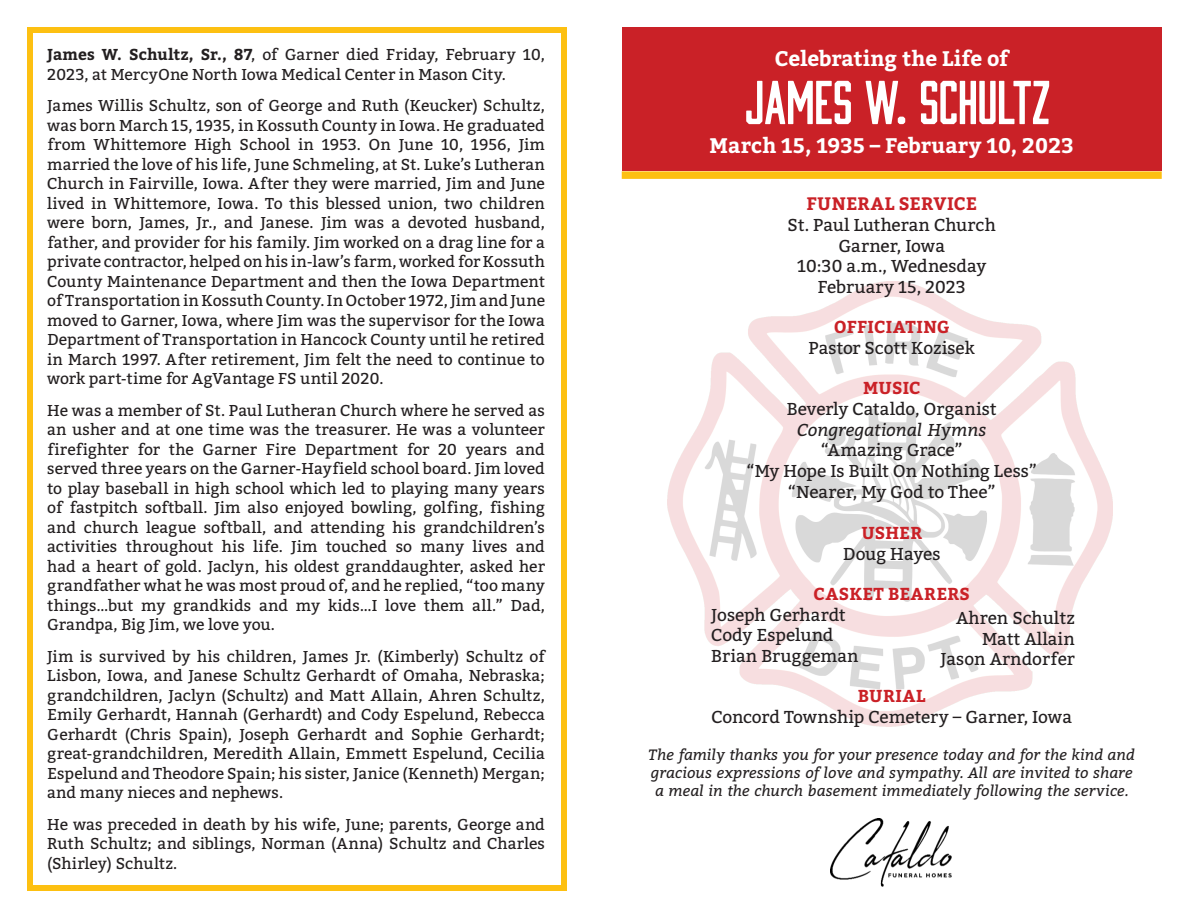
<style>
.page{position:relative;width:1188px;height:918px;background:#fff}
.page>*{position:absolute;margin:0;border:0;box-sizing:border-box;transform-origin:0 0}
.t1{font:57px "Abolition Round";letter-spacing:-.005em;color:#fff}
.t2{font:700 21px "Bitter";color:#fff}
.t3{font:700 18px "Bitter";letter-spacing:.015em;color:#ca2127}
.t4{font:17.25px/20.7px "Bitter";color:#231f20;text-align:right}
.t5{font:700 17.25px "Bitter";letter-spacing:.02em;color:#ca2127}
.t6{font:italic 17.25px "Bitter";letter-spacing:-.005em;color:#231f20}
.t7{font:15.75px/19.5px "Bitter";letter-spacing:.005em;color:#231f20;text-align:justify}
.t8{font:italic 15px/18px "Bitter";color:#231f20}
.s1{font-weight:700}
</style>
<div class="page">
<img style="left:667px;top:282px;width:445px;height:445px">
<div style="left:27px;top:27px;width:540px;height:864px;border:6px solid #fdc011"></div>
<div style="left:622px;top:27px;width:540px;height:144px;background:#ca2127"></div>
<img style="left:831px;top:818px;width:121px;height:69px">
<div style="left:622px;top:171px;width:540px;height:8px;background:#fdc011"></div>
<p class="t7" style="left:47px;top:45px;width:499px"><span class="s1">James W. Schultz, Sr., 87</span>, of Garner died Friday, February 10,<br>2023, at MercyOne North Iowa Medical Center in Mason City.</p>
<p class="t7" style="left:47px;top:96px;width:499px">James Willis Schultz, son of George and Ruth (Keucker) Schultz, was born March 15, 1935, in Kossuth County in Iowa. He graduated from Whittemore High School in 1953. On June 10, 1956, Jim married the love of his life, June Schmeling, at St. Luke’s Lutheran Church in Fairville, Iowa. After they were married, Jim and June lived in Whittemore, Iowa. To this blessed union, two children were born, James, Jr., and Janese. Jim was a devoted husband, father, and provider for his family. Jim worked on a drag line for a private contractor, helped on his in-law’s farm, worked for Kossuth County Maintenance Department and then the Iowa Department of Transportation in Kossuth County. In October 1972, Jim and June moved to Garner, Iowa, where Jim was the supervisor for the Iowa Department of Transportation in Hancock County until he retired in March 1997. After retirement, Jim felt the need to continue to work part-time for AgVantage FS until 2020.</p>
<p class="t7" style="left:47px;top:401px;width:499px">He was a member of St. Paul Lutheran Church where he served as an usher and at one time was the treasurer. He was a volunteer firefighter for the Garner Fire Department for 20 years and served three years on the Garner-Hayfield school board. Jim loved to play baseball in high school which led to playing many years of fastpitch softball. Jim also enjoyed bowling, golfing, fishing and church league softball, and attending his grandchildren’s activities throughout his life. Jim touched so many lives and had a heart of gold. Jaclyn, his oldest granddaughter, asked her grandfather what he was most proud of, and he replied, “too many things…but my grandkids and my kids…I love them all.” Dad, Grandpa, Big Jim, we love you.</p>
<p class="t7" style="left:47px;top:647px;width:499px">Jim is survived by his children, James Jr. (Kimberly) Schultz of Lisbon, Iowa, and Janese Schultz Gerhardt of Omaha, Nebraska; grandchildren, Jaclyn (Schultz) and Matt Allain, Ahren Schultz, Emily Gerhardt, Hannah (Gerhardt) and Cody Espelund, Rebecca Gerhardt (Chris Spain), Joseph Gerhardt and Sophie Gerhardt; great-grandchildren, Meredith Allain, Emmett Espelund, Cecilia Espelund and Theodore Spain; his sister, Janice (Kenneth) Mergan; and many nieces and nephews.</p>
<p class="t7" style="left:47px;top:815px;width:499px">He was preceded in death by his wife, June; parents, George and Ruth Schultz; and siblings, Norman (Anna) Schultz and Charles (Shirley) Schultz.</p>
<p class="t2" style="left:775px;top:46px;width:236px">Celebrating the Life of</p>
<p class="t1" style="left:746px;top:68px;width:306px">JAMES W. SCHULTZ</p>
<p class="t2" style="left:710px;top:133px;width:366px">March 15, 1935 – February 10, 2023</p>
<p class="t3" style="left:806px;top:193px;width:172px">FUNERAL SERVICE</p>
<p class="t4" style="left:788px;top:215px;width:210px">St. Paul Lutheran Church</p>
<p class="t4" style="left:838px;top:236px;width:108px">Garner, Iowa</p>
<p class="t4" style="left:797px;top:256px;width:191px">10:30 a.m., Wednesday</p>
<p class="t4" style="left:818px;top:277px;width:149px">February 15, 2023</p>
<p class="t5" style="left:834px;top:317px;width:117px">OFFICIATING</p>
<p class="t4" style="left:809px;top:338px;width:168px">Pastor Scott Kozisek</p>
<p class="t5" style="left:863px;top:378px;width:59px">MUSIC</p>
<p class="t4" style="left:787px;top:399px;width:212px">Beverly Cataldo, Organist</p>
<p class="t6" style="left:797px;top:417px;width:191px">Congregational Hymns</p>
<p class="t4" style="left:821px;top:440px;width:143px">“Amazing Grace”</p>
<p class="t4" style="left:747px;top:461px;width:292px">“My Hope Is Built On Nothing Less”</p>
<p class="t4" style="left:788px;top:481px;width:209px">“Nearer, My God to Thee”</p>
<p class="t5" style="left:861px;top:523px;width:62px">USHER</p>
<p class="t4" style="left:843px;top:544px;width:99px">Doug Hayes</p>
<p class="t5" style="left:813px;top:583px;width:158px">CASKET BEARERS</p>
<p class="t4" style="left:711px;top:605px;width:136px">Joseph Gerhardt</p>
<p class="t4" style="left:711px;top:625px;width:124px">Cody Espelund</p>
<p class="t4" style="left:711px;top:646px;width:149px">Brian Bruggeman</p>
<p class="t4" style="left:940px;top:608px;width:136px">Ahren Schultz<br>Matt Allain<br>Jason Arndorfer</p>
<p class="t5" style="left:858px;top:686px;width:69px">BURIAL</p>
<p class="t4" style="left:711px;top:707px;width:362px">Concord Township Cemetery – Garner, Iowa</p>
<p class="t8" style="left:649px;top:745px;width:488px">The family thanks you for your presence today and for the kind and gracious expressions of love and sympathy. All are invited to share a meal in the church basement immediately following the service.</p>
</div>
